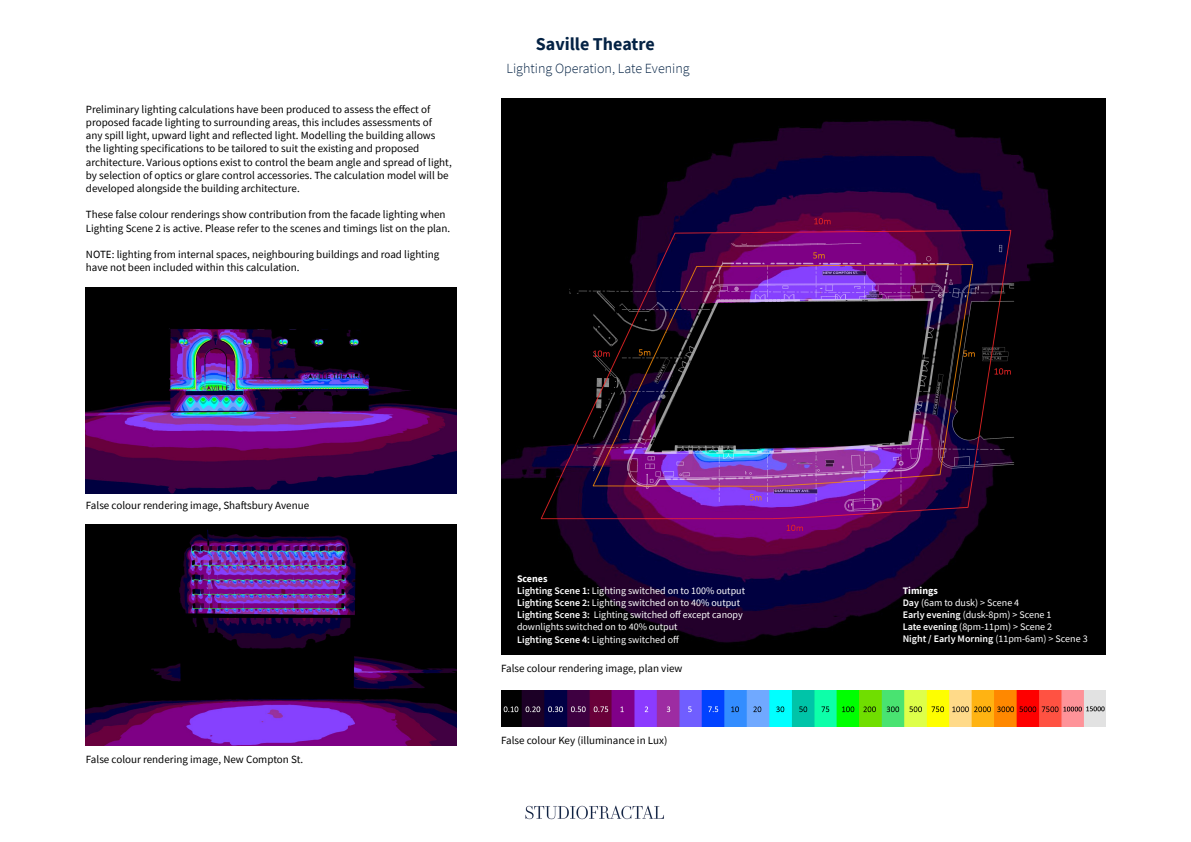
<style>
.page{position:relative;width:1191px;height:842px;background:#fff}
.page>*{position:absolute;margin:0;border:0;box-sizing:border-box;transform-origin:0 0}
.t1{font:700 18px "Source Sans Pro";color:#042244}
.t2{font:300 14px "Source Sans Pro";color:#042244}
.t3{font:11px/13.2px "Source Sans Pro";color:#000}
.t4{font:10px/12px "Source Sans Pro";color:#fff}
.s1{font-weight:700}
.s2{font-weight:600}
</style>
<div class="page">
<img style="left:525px;top:805px;width:139px;height:15px">
<img style="left:86px;top:525px;width:370px;height:221px">
<img style="left:86px;top:288px;width:370px;height:206px">
<img style="left:501px;top:99px;width:605px;height:556px">
<img style="left:501px;top:690px;width:604px;height:36px">
<p class="t3" style="left:86px;top:102px;width:367px">Preliminary lighting calculations have been produced to assess the effect of proposed facade lighting to surrounding areas, this includes assessments of<br>any spill light, upward light and reflected light. Modelling the building allows the lighting specifications to be tailored to suit the existing and proposed architecture. Various options exist to control the beam angle and spread of light, by selection of optics or glare control accessories. The calculation model will be developed alongside the building architecture.</p>
<p class="t3" style="left:86px;top:208px;width:366px">These false colour renderings show contribution from the facade lighting when<br>Lighting Scene 2 is active. Please refer to the scenes and timings list on the plan.</p>
<p class="t3" style="left:86px;top:248px;width:355px">NOTE: lighting from internal spaces, neighbouring buildings and road lighting have not been included within this calculation.</p>
<h1 class="t1" style="left:536px;top:32px;width:120px">Saville Theatre</h1>
<p class="t2" style="left:506px;top:60px;width:185px">Lighting Operation, Late Evening</p>
<p class="t3" style="left:86px;top:499px;width:225px">False colour rendering image, Shaftsbury Avenue</p>
<p class="t3" style="left:86px;top:753px;width:219px">False colour rendering image, New Compton St.</p>
<p class="t4" style="left:517px;top:572px;width:229px"><span class="s1">Scenes<br></span><span class="s2">Lighting Scene 1:</span> Lighting switched on to 100% output <span class="s2">Lighting Scene 2:</span> Lighting switched on to 40% output <span class="s2">Lighting Scene 3:</span> Lighting switched off except canopy downlights switched on to 40% output</p>
<p class="t4" style="left:517px;top:633px;width:164px"><span class="s2">Lighting Scene 4:</span> Lighting switched off</p>
<p class="t3" style="left:501px;top:662px;width:183px">False colour rendering image, plan view</p>
<p class="t3" style="left:501px;top:733px;width:168px">False colour Key (illuminance in Lux)</p>
<p class="t4" style="left:902px;top:585px;width:186px"><span class="s1">Timings<br></span><span class="s2">Day</span> (6am to dusk) &gt; Scene 4<br><span class="s2">Early evening</span> (dusk-8pm) &gt; Scene 1<br><span class="s2">Late evening</span> (8pm-11pm) &gt; Scene 2<br><span class="s2">Night / Early Morning</span> (11pm-6am) &gt; Scene 3</p>
</div>
